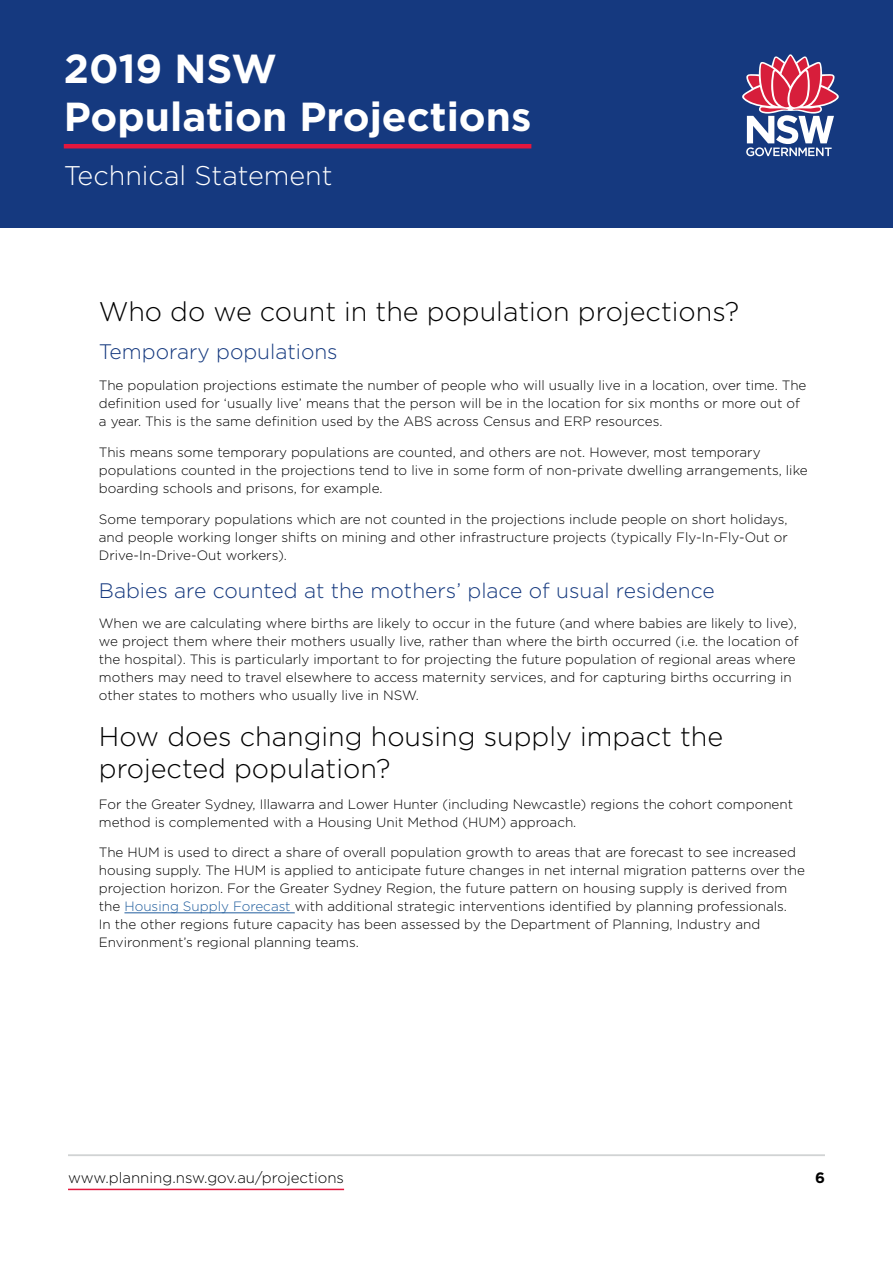
<style>
.page{position:relative;width:893px;height:1263px;background:#fff}
.page>*{position:absolute;margin:0;border:0;box-sizing:border-box;transform-origin:0 0}
.t1{font:300 90px "Gotham";color:#000}
.Heading_1_with_under{font:700 40.5px/48.6px "Gotham";color:#fff}
.Heading_2{font:300 27px/32.4px "Gotham";color:#000}
.Heading_2-2{font:300 27px "Gotham";color:#fff}
.Heading_3{font:300 21px "Gotham";color:#15397f}
.t2{font:300 15px "Gotham";color:#000}
.t3{font:700 15px "Gotham";color:#000}
.body-_Black_text{font:300 13.5px/18px "Gotham";color:#000}
.s1{color:#215e9e}
</style>
<div class="page">
<div style="left:0;top:0;width:893px;height:227px;background:#15397f"></div>
<hr style="left:64px;top:144px;width:467px;height:4px;background:#e3173e">
<svg style="left:742px;top:54px;width:97px;height:102px"></svg>
<hr style="left:68px;top:1154px;width:757px;height:2px;background:#d1d3d4">
<hr style="left:124px;top:912px;width:171px;height:1px;background:#215e9e">
<hr style="left:68px;top:1189px;width:276px;height:1px;background:#e3173e">
<h1 class="Heading_1_with_under" style="left:64px;top:44px;width:469px">2019 NSW<br>Population Projections</h1>
<h2 class="Heading_2-2" style="left:64px;top:159px;width:270px">Technical Statement</h2>
<h2 class="Heading_2" style="left:99px;top:295px;width:642px">Who do we count in the population projections?</h2>
<h3 class="Heading_3" style="left:99px;top:339px;width:240px">Temporary populations</h3>
<p class="body-_Black_text" style="left:99px;top:376px;width:709px">The population projections estimate the number of people who will usually live in a location, over time. The definition used for ‘usually live’ means that the person will be in the location for six months or more out of a year. This is the same definition used by the ABS across Census and ERP resources.</p>
<p class="body-_Black_text" style="left:99px;top:443px;width:710px">This means some temporary populations are counted, and others are not. However, most temporary populations counted in the projections tend to live in some form of non-private dwelling arrangements, like boarding schools and prisons, for example.</p>
<p class="body-_Black_text" style="left:99px;top:509px;width:691px;text-align:justify">Some temporary populations which are not counted in the projections include people on short holidays, and people working longer shifts on mining and other infrastructure projects (typically Fly-In-Fly-Out or Drive-In-Drive-Out workers).</p>
<h3 class="Heading_3" style="left:99px;top:577px;width:617px">Babies are counted at the mothers’ place of usual residence</h3>
<p class="body-_Black_text" style="left:99px;top:614px;width:701px">When we are calculating where births are likely to occur in the future (and where babies are likely to live), we project them where their mothers usually live, rather than where the birth occurred (i.e. the location of the hospital). This is particularly important to for projecting the future population of regional areas where mothers may need to travel elsewhere to access maternity services, and for capturing births occurring in other states to mothers who usually live in NSW.</p>
<h2 class="Heading_2" style="left:99px;top:719px;width:626px">How does changing housing supply impact the projected population?</h2>
<p class="body-_Black_text" style="left:99px;top:794px;width:696px">For the Greater Sydney, Illawarra and Lower Hunter (including Newcastle) regions the cohort component method is complemented with a Housing Unit Method (HUM) approach.</p>
<p class="body-_Black_text" style="left:99px;top:843px;width:708px">The HUM is used to direct a share of overall population growth to areas that are forecast to see increased housing supply. The HUM is applied to anticipate future changes in net internal migration patterns over the projection horizon. For the Greater Sydney Region, the future pattern on housing supply is derived from the <span class="s1">Housing Supply Forecast</span> with additional strategic interventions identified by planning professionals.<br>In the other regions future capacity has been assessed by the Department of Planning, Industry and Environment’s regional planning teams.</p>
<h1 class="t1" style="left:288px;top:374px;width:325px">DRAFT</h1>
<p class="t2" style="left:68px;top:1168px;width:278px">www.planning.nsw.gov.au/projections</p>
<p class="t3" style="left:815px;top:1168px;width:11px">6</p>
</div>
